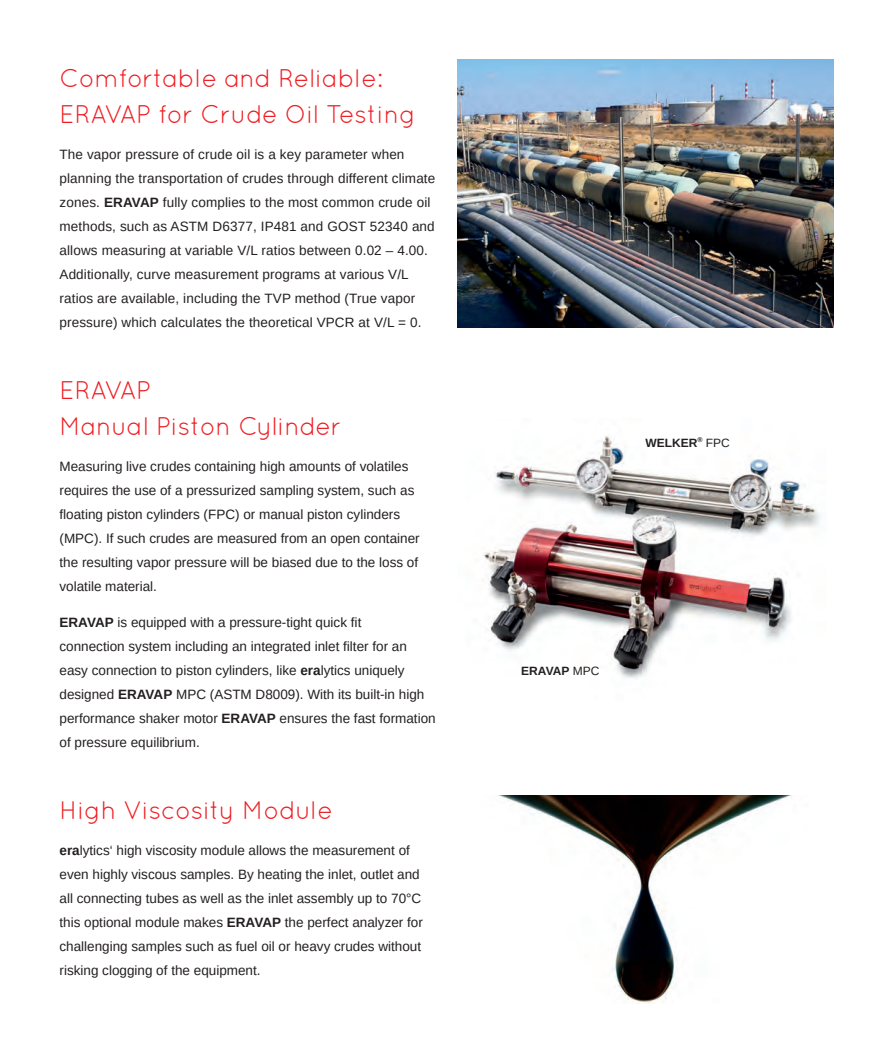
<style>
.page{position:relative;width:893px;height:1063px;background:#fff}
.page>*{position:absolute;margin:0;border:0;box-sizing:border-box;transform-origin:0 0}
.t1{font:25.5px/36px "Quicksand";letter-spacing:-.01em;color:#ee1d23}
.t2{font:13.5px/24px "Arimo";color:#231f20}
.t3{font:700 12px "Arimo";color:#231f20}
.t4{font:12px "Arimo";color:#231f20}
.t5{font:700 7.05px "Arimo";color:#231f20}
.s1{font-weight:700}
.s2{font-weight:400}
</style>
<div class="page">
<img style="left:483px;top:436px;width:339px;height:243px">
<img style="left:497px;top:795px;width:295px;height:208px">
<img style="left:458px;top:60px;width:375px;height:267px">
<h1 class="t1" style="left:60px;top:60px;width:358px">Comfortable and Reliable:<br>ERAVAP for Crude Oil Testing</h1>
<p class="t2" style="left:60px;top:142px;width:377px">The vapor pressure of crude oil is a key parameter when planning the transportation of crudes through different climate zones. <span class="s1">ERAVAP</span> fully complies to the most common crude oil methods, such as ASTM D6377, IP481 and GOST 52340 and allows measuring at variable V/L ratios between 0.02 – 4.00.<br>Additionally, curve measurement programs at various V/L ratios are available, including the TVP method (True vapor pressure) which calculates the theoretical VPCR at V/L = 0.</p>
<h1 class="t1" style="left:60px;top:372px;width:284px">ERAVAP<br>Manual Piston Cylinder</h1>
<p class="t2" style="left:60px;top:454px;width:362px">Measuring live crudes containing high amounts of volatiles requires the use of a pressurized sampling system, such as floating piston cylinders (FPC) or manual piston cylinders (MPC). If such crudes are measured from an open container the resulting vapor pressure will be biased due to the loss of volatile material.</p>
<p class="t2" style="left:60px;top:610px;width:378px"><span class="s1">ERAVAP</span> is equipped with a pressure-tight quick fit<br>connection system including an integrated inlet filter for an easy connection to piston cylinders, like <span class="s1">era</span>lytics uniquely designed <span class="s1">ERAVAP</span> MPC (ASTM D8009). With its built-in high performance shaker motor <span class="s1">ERAVAP</span> ensures the fast formation of pressure equilibrium.</p>
<h1 class="t1" style="left:60px;top:792px;width:275px">High Viscosity Module</h1>
<p class="t2" style="left:60px;top:838px;width:365px"><span class="s1">era</span>lytics‘ high viscosity module allows the measurement of even highly viscous samples. By heating the inlet, outlet and all connecting tubes as well as the inlet assembly up to 70°C this optional module makes <span class="s1">ERAVAP</span> the perfect analyzer for challenging samples such as fuel oil or heavy crudes without risking clogging of the equipment.</p>
<p class="t3" style="left:645px;top:435px;width:53px">WELKER</p>
<p class="t5" style="left:697px;top:434px;width:7px">®</p>
<p class="t4" style="left:706px;top:435px;width:25px">FPC</p>
<p class="t3" style="left:521px;top:663px;width:80px">ERAVAP <span class="s2">MPC</span></p>
</div>
